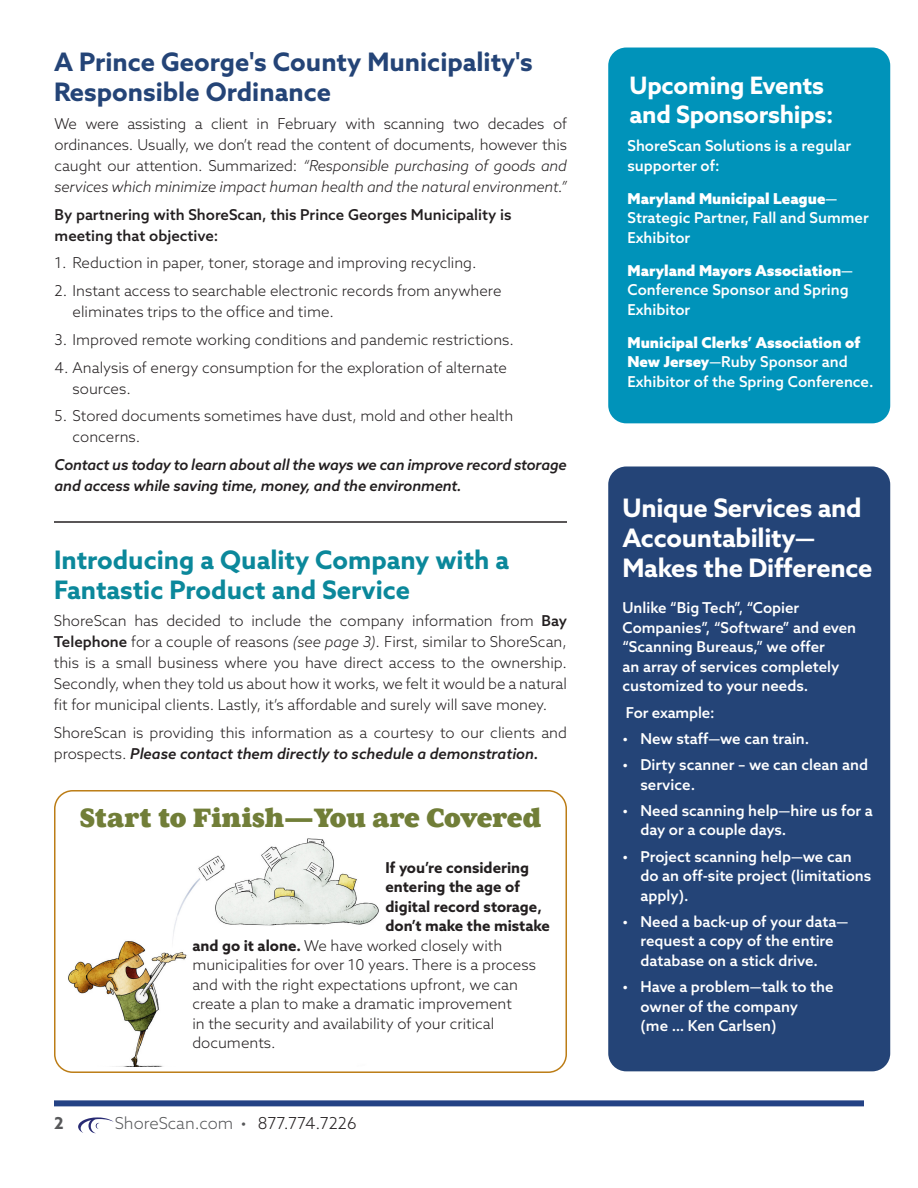
<style>
.page{position:relative;width:918px;height:1188px;background:#fff}
.page>*{position:absolute;margin:0;border:0;box-sizing:border-box;transform-origin:0 0}
.t1{font:27px "Aurea Ultra";letter-spacing:-.01em;color:#717e38}
.t2{font:700 25.5px/30px "Azo Sans";color:#0b889b}
.t3{font:700 25.5px/30px "Azo Sans";color:#244477}
.t4{font:700 25.5px/30px "Azo Sans";letter-spacing:-.01em;color:#fff}
.t5{font:700 24px/28.5px "Azo Sans";letter-spacing:-.01em;color:#fff}
.t6{font:300 16.5px "Azo Sans";color:#57585a}
.t7{font:700 16.5px "Azo Sans";color:#57585a}
.t8{font:300 15px/21px "Azo Sans";color:#231f20}
.t9{font:500 15px/19.5px "Azo Sans";color:#fff}
.t10{font:italic 500 15px/21px "Azo Sans";letter-spacing:-.01em;color:#231f20}
.t11{font:500 15px/21px "Azo Sans";color:#231f20}
.t12{font:700 15px "Azo Sans";color:#231f20}
.s1{font-style:italic}
.s2{font-weight:500}
.s3{font-weight:500;font-style:italic}
.s4{font-weight:700}
.s5{color:#231f20}
.s6{font-weight:900}
</style>
<div class="page">
<div style="left:608px;top:48px;width:282px;height:375px;background:#0093ba;border-radius:18px"></div>
<div style="left:608px;top:466px;width:282px;height:605px;background:#244477;border-radius:18px"></div>
<div style="left:54px;top:1100px;width:810px;height:6px;background:#244285"></div>
<svg style="left:78px;top:1117px;width:36px;height:16px"></svg>
<img style="left:68px;top:838px;width:311px;height:228px">
<div style="left:54px;top:790px;width:513px;height:283px;border:2px solid #bc7d16;border-radius:18px"></div>
<hr style="left:54px;top:521px;width:513px;height:2px;background:#231f20">
<p class="t3" style="left:54px;top:47px;width:480px">A Prince George's County Municipality's<br>Responsible Ordinance</p>
<p class="t8" style="left:55px;top:113px;width:514px;text-align:justify">We were assisting a client in February with scanning two decades of ordinances. Usually, we don’t read the content of documents, however this caught our attention. Summarized: <span class="s1">“Responsible purchasing of goods and services which minimize impact human health and the natural environment.”</span></p>
<p class="t11" style="left:55px;top:204px;width:458px">By partnering with ShoreScan, this Prince Georges Municipality is meeting that objective:</p>
<p class="t8" style="left:55px;top:252px;width:424px">1. Reduction in paper, toner, storage and improving recycling.</p>
<p class="t8" style="left:73px;top:280px;width:430px;text-indent:-18px">2. Instant access to searchable electronic records from anywhere eliminates trips to the office and time.</p>
<p class="t8" style="left:55px;top:329px;width:461px">3. Improved remote working conditions and pandemic restrictions.</p>
<p class="t8" style="left:73px;top:357px;width:436px;text-indent:-18px">4. Analysis of energy consumption for the exploration of alternate sources.</p>
<p class="t8" style="left:73px;top:405px;width:442px;text-indent:-18px">5. Stored documents sometimes have dust, mold and other health concerns.</p>
<p class="t10" style="left:55px;top:454px;width:514px">Contact us today to learn about all the ways we can improve record storage and access while saving time, money, and the environment.</p>
<p class="t2" style="left:54px;top:545px;width:457px">Introducing a Quality Company with a<br>Fantastic Product and Service</p>
<p class="t8" style="left:54px;top:610px;width:515px;text-align:justify">ShoreScan has decided to include the company information from <span class="s2">Bay Telephone</span> for a couple of reasons <span class="s1">(see page 3)</span>. First, similar to ShoreScan, this is a small business where you have direct access to the ownership.<br>Secondly, when they told us about how it works, we felt it would be a natural fit for municipal clients. Lastly, it’s affordable and surely will save money.</p>
<p class="t8" style="left:54px;top:722px;width:515px">ShoreScan is providing this information as a courtesy to our clients and prospects. <span class="s3">Please contact them directly to schedule a demonstration.</span></p>
<p class="t1" style="left:80px;top:802px;width:463px">Start to Finish—You are Covered</p>
<p class="t12" style="left:386px;top:858px;width:145px">If you’re considering</p>
<p class="t12" style="left:386px;top:877px;width:136px">entering the age of</p>
<p class="t12" style="left:386px;top:897px;width:158px">digital record storage,</p>
<p class="t12" style="left:386px;top:916px;width:166px">don’t make the mistake</p>
<p class="t8" style="left:192px;top:935px;width:311px"><span class="s4">and go it alone.</span> We have worked closely with</p>
<p class="t8" style="left:192px;top:954px;width:345px">municipalities for over 10 years. There is a process</p>
<p class="t8" style="left:192px;top:974px;width:327px">and with the right expectations upfront, we can</p>
<p class="t8" style="left:192px;top:993px;width:321px">create a plan to make a dramatic improvement</p>
<p class="t8" style="left:192px;top:1013px;width:304px">in the security and availability of your critical</p>
<p class="t8" style="left:192px;top:1032px;width:85px">documents.</p>
<p class="t7" style="left:54px;top:1113px;width:11px">2</p>
<p class="t6" style="left:115px;top:1113px;width:243px">ShoreScan.com • <span class="s5">877.774.7226</span></p>
<p class="t5" style="left:630px;top:71px;width:205px">Upcoming Events and Sponsorships:</p>
<p class="t9" style="left:627px;top:136px;width:225px">ShoreScan Solutions is a regular supporter of:</p>
<p class="t9" style="left:627px;top:189px;width:243px"><span class="s6">Maryland Municipal League</span>—<br>Strategic Partner, Fall and Summer<br>Exhibitor</p>
<p class="t9" style="left:627px;top:261px;width:227px"><span class="s6">Maryland Mayors Association</span>—<br>Conference Sponsor and Spring<br>Exhibitor</p>
<p class="t9" style="left:627px;top:333px;width:248px"><span class="s6">Municipal Clerks’ Association of<br>New Jersey</span>—Ruby Sponsor and<br>Exhibitor of the Spring Conference.</p>
<p class="t4" style="left:622px;top:492px;width:251px">Unique Services and<br>Accountability—<br>Makes the Difference</p>
<p class="t9" style="left:622px;top:598px;width:235px">Unlike “Big Tech”, “Copier<br>Companies”, “Software” and even “Scanning Bureaus,” we offer<br>an array of services completely customized to your needs.</p>
<p class="t9" style="left:626px;top:702px;width:90px">For example:</p>
<p class="t9" style="left:622px;top:729px;width:188px">• New staff—we can train.</p>
<p class="t9" style="left:641px;top:755px;width:229px;text-indent:-18px">• Dirty scanner – we can clean and service.</p>
<p class="t9" style="left:641px;top:801px;width:234px;text-indent:-18px">• Need scanning help—hire us for a day or a couple days.</p>
<p class="t9" style="left:641px;top:846px;width:232px;text-indent:-18px">• Project scanning help—we can do an off-site project (limitations apply).</p>
<p class="t9" style="left:641px;top:912px;width:209px;text-indent:-18px">• Need a back-up of your data— request a copy of the entire database on a stick drive.</p>
<p class="t9" style="left:641px;top:977px;width:195px;text-indent:-18px">• Have a problem—talk to the owner of the company<br>(me … Ken Carlsen)</p>
</div>
